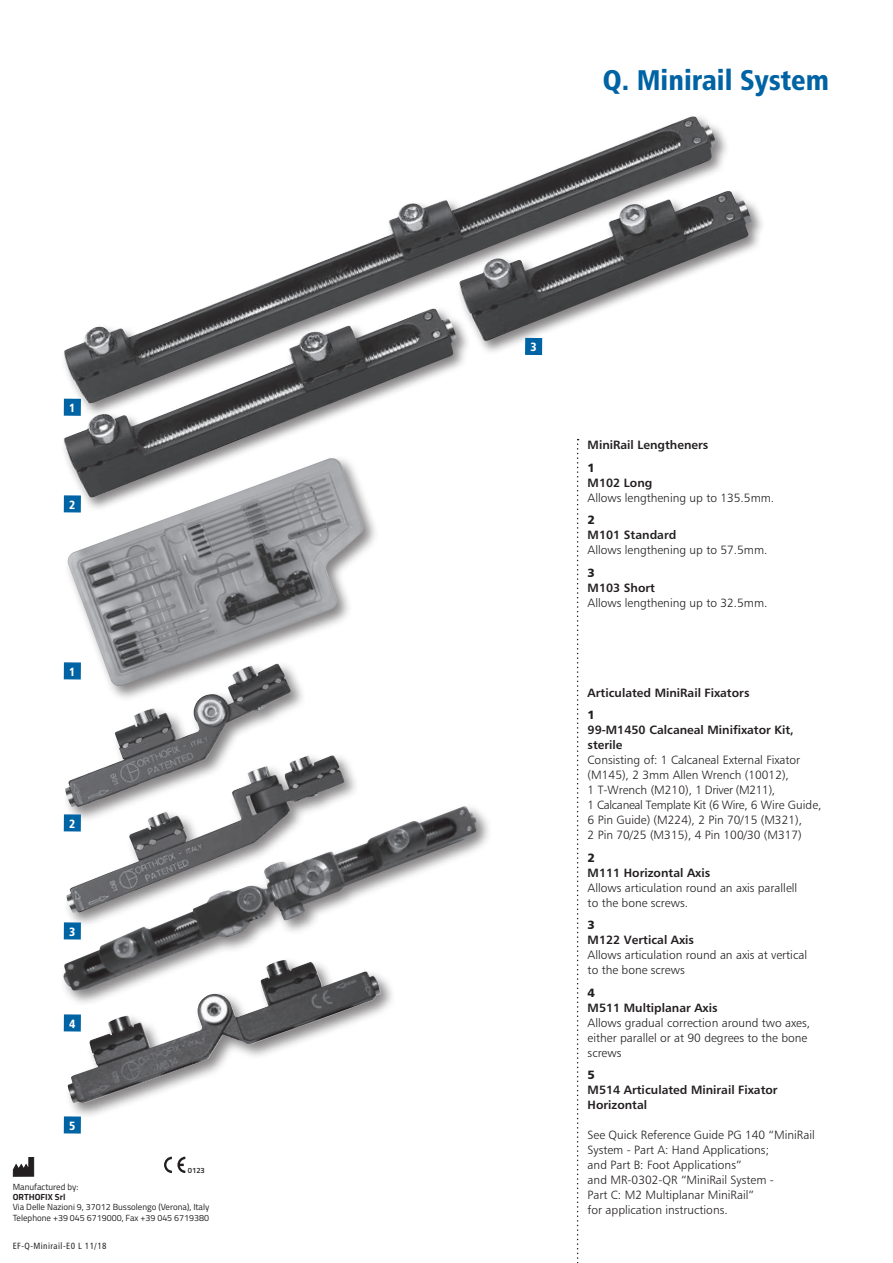
<style>
.page{position:relative;width:893px;height:1263px;background:#fff}
.page>*{position:absolute;margin:0;border:0;box-sizing:border-box;transform-origin:0 0}
.t1{font:28.5px "Humanist 777 BT Black Condensed B";color:#0063a4}
.t2{font:12px/15px "Humanist 777 BT Light B";color:#231f20}
.t3{font:12px/15px "Humanist 777 BT Bold B";color:#231f20}
.t4{font:12px "Humanist 777 BT Black B";color:#231f20}
.t5{font:12px "Humanist 777 BT Black Condensed B";color:#fff}
.t6{font:9px "Humanist 777 BT Roman Condensed B";letter-spacing:.05em;color:#231f20}
.t7{font:8.85px/10.2px "Titillium";color:#231f20}
.t8{font:700 8.85px "Titillium";color:#231f20}
.t9{font:600 7.65px "Titillium";color:#231f20}
</style>
<div class="page">
<svg style="left:577px;top:439px;width:2px;height:824px"></svg>
<div style="left:63px;top:752px;width:298px;height:177px;background:#231f20;opacity:.55"></div>
<img style="left:307px;top:755px;width:24px;height:48px">
<div style="left:62px;top:660px;width:245px;height:163px;background:#231f20;opacity:.55"></div>
<img style="left:65px;top:702px;width:226px;height:101px">
<div style="left:456px;top:188px;width:310px;height:168px;background:#231f20;opacity:.55"></div>
<img style="left:731px;top:191px;width:21px;height:152px">
<img style="left:63px;top:418px;width:266px;height:82px">
<div style="left:60px;top:113px;width:671px;height:305px;background:#231f20;opacity:.55"></div>
<img style="left:63px;top:116px;width:653px;height:289px">
<div style="left:60px;top:803px;width:433px;height:204px;background:#231f20;opacity:.55"></div>
<img style="left:63px;top:806px;width:414px;height:185px">
<div style="left:64px;top:455px;width:316px;height:247px;background:#231f20;opacity:.55"></div>
<img style="left:68px;top:458px;width:295px;height:228px">
<div style="left:64px;top:956px;width:333px;height:163px;background:#231f20;opacity:.55"></div>
<img style="left:68px;top:960px;width:261px;height:144px">
<div style="left:64px;top:495px;width:17px;height:17px;background:#0063a4"></div>
<div style="left:525px;top:338px;width:17px;height:17px;background:#0063a4"></div>
<div style="left:64px;top:662px;width:17px;height:17px;background:#0063a4"></div>
<div style="left:64px;top:814px;width:17px;height:17px;background:#0063a4"></div>
<div style="left:64px;top:922px;width:17px;height:17px;background:#0063a4"></div>
<div style="left:64px;top:1014px;width:17px;height:17px;background:#0063a4"></div>
<div style="left:64px;top:1116px;width:17px;height:17px;background:#0063a4"></div>
<svg style="left:164px;top:1157px;width:21px;height:16px"></svg>
<svg style="left:13px;top:1157px;width:21px;height:20px"></svg>
<p class="t5" style="left:69px;top:400px;width:8px">1</p>
<p class="t5" style="left:69px;top:497px;width:8px">2</p>
<p class="t5" style="left:69px;top:664px;width:8px">1</p>
<p class="t5" style="left:69px;top:816px;width:8px">2</p>
<p class="t5" style="left:69px;top:924px;width:8px">3</p>
<p class="t5" style="left:69px;top:1016px;width:8px">4</p>
<p class="t5" style="left:69px;top:1118px;width:8px">5</p>
<p class="t9" style="left:188px;top:1164px;width:19px">0123</p>
<p class="t7" style="left:13px;top:1181px;width:67px">Manufactured by:</p>
<p class="t8" style="left:13px;top:1190px;width:54px">ORTHOFIX Srl</p>
<p class="t7" style="left:13px;top:1202px;width:198px">Via Delle Nazioni 9, 37012 Bussolengo (Verona), Italy<br>Telephone +39 045 6719000, Fax +39 045 6719380</p>
<p class="t6" style="left:13px;top:1240px;width:95px">EF-Q-Minirail-E0 L 11/18</p>
<h1 class="t1" style="left:603px;top:62px;width:228px">Q. Minirail System</h1>
<p class="t5" style="left:530px;top:339px;width:8px">3</p>
<p class="t3" style="left:588px;top:437px;width:122px">MiniRail Lengtheners</p>
<p class="t4" style="left:588px;top:460px;width:9px">1</p>
<p class="t3" style="left:588px;top:474px;width:66px">M102 Long</p>
<p class="t2" style="left:588px;top:490px;width:188px">Allows lengthening up to 135.5mm.</p>
<p class="t4" style="left:588px;top:512px;width:9px">2</p>
<p class="t3" style="left:588px;top:527px;width:90px">M101 Standard</p>
<p class="t2" style="left:588px;top:542px;width:181px">Allows lengthening up to 57.5mm.</p>
<p class="t4" style="left:588px;top:565px;width:9px">3</p>
<p class="t3" style="left:588px;top:579px;width:69px">M103 Short</p>
<p class="t2" style="left:588px;top:595px;width:181px">Allows lengthening up to 32.5mm.</p>
<p class="t3" style="left:588px;top:684px;width:163px">Articulated MiniRail Fixators</p>
<p class="t4" style="left:588px;top:707px;width:9px">1</p>
<p class="t3" style="left:588px;top:722px;width:208px">99-M1450 Calcaneal Minifixator Kit, sterile</p>
<p class="t2" style="left:588px;top:752px;width:235px">Consisting of: 1 Calcaneal External Fixator (M145), 2 3mm Allen Wrench (10012),<br>1 T-Wrench (M210), 1 Driver (M211),<br>1 Calcaneal Template Kit (6 Wire, 6 Wire Guide, 6 Pin Guide) (M224), 2 Pin 70/15 (M321),<br>2 Pin 70/25 (M315), 4 Pin 100/30 (M317)</p>
<p class="t4" style="left:588px;top:850px;width:9px">2</p>
<p class="t3" style="left:588px;top:864px;width:124px">M111 Horizontal Axis</p>
<p class="t2" style="left:588px;top:880px;width:211px">Allows articulation round an axis parallell to the bone screws.</p>
<p class="t4" style="left:588px;top:917px;width:9px">3</p>
<p class="t3" style="left:588px;top:932px;width:108px">M122 Vertical Axis</p>
<p class="t2" style="left:588px;top:947px;width:221px">Allows articulation round an axis at vertical to the bone screws</p>
<p class="t4" style="left:588px;top:985px;width:9px">4</p>
<p class="t3" style="left:588px;top:999px;width:131px">M511 Multiplanar Axis</p>
<p class="t2" style="left:588px;top:1015px;width:224px">Allows gradual correction around two axes, either parallel or at 90 degrees to the bone screws</p>
<p class="t4" style="left:588px;top:1067px;width:9px">5</p>
<p class="t3" style="left:588px;top:1082px;width:192px">M514 Articulated Minirail Fixator<br>Horizontal</p>
<p class="t2" style="left:588px;top:1127px;width:229px">See Quick Reference Guide PG 140 “MiniRail System - Part A: Hand Applications;<br>and Part B: Foot Applications”<br>and MR-0302-QR “MiniRail System -<br>Part C: M2 Multiplanar MiniRail”<br>for application instructions.</p>
</div>
